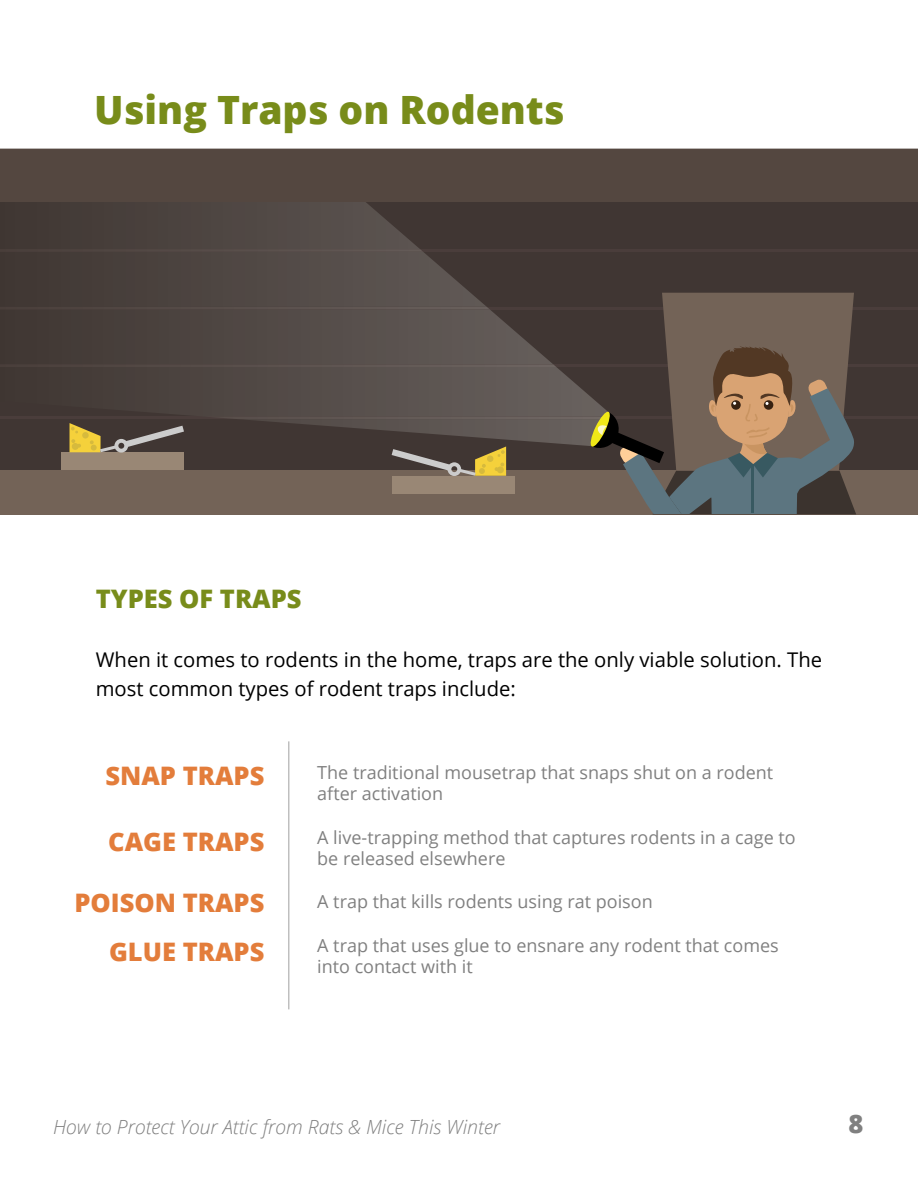
<style>
.page{position:relative;width:918px;height:1188px;background:#fff}
.page>*{position:absolute;margin:0;border:0;box-sizing:border-box;transform-origin:0 0}
.t1{font:800 39px "Open Sans";color:#788c1a}
.t2{font:800 25.5px "Open Sans";color:#e37d3b}
.t3{font:800 25.5px "Open Sans";color:#788c1a}
.t4{font:800 25.5px "Open Sans";color:#808080}
.t5{font:20.25px/28.5px "Open Sans";color:#000}
.t6{font:italic 300 19.5px "Open Sans";color:#808080}
.t7{font:18px/21.6px "Open Sans";color:#808080}
</style>
<div class="page">
<hr style="left:288px;top:741px;width:2px;height:268px;background:#808080">
<div style="left:0;top:202px;width:918px;height:312px;background:#403633"></div>
<hr style="left:0;top:249px;width:918px;height:3px;background:#4a3d3b">
<div style="left:0;top:470px;width:918px;height:44px;background:#736357"></div>
<hr style="left:0;top:417px;width:918px;height:2px;background:#4a3d3b">
<hr style="left:0;top:364px;width:918px;height:3px;background:#4a3d3b">
<hr style="left:0;top:307px;width:918px;height:2px;background:#4a3d3b">
<div style="left:0;top:149px;width:918px;height:53px;background:#544740"></div>
<img style="left:147px;top:202px;width:340px;height:105px">
<img style="left:135px;top:249px;width:288px;height:3px">
<img style="left:69px;top:309px;width:520px;height:137px">
<img style="left:204px;top:417px;width:385px;height:2px">
<img style="left:69px;top:364px;width:487px;height:3px">
<img style="left:135px;top:307px;width:354px;height:2px">
<svg style="left:589px;top:293px;width:267px;height:221px"></svg>
<div style="left:61px;top:452px;width:122px;height:18px;background:#998775"></div>
<svg style="left:70px;top:423px;width:114px;height:30px"></svg>
<div style="left:392px;top:476px;width:123px;height:18px;background:#998775"></div>
<svg style="left:392px;top:446px;width:114px;height:30px"></svg>
<h1 class="t1" style="left:94px;top:80px;width:472px">Using Traps on Rodents</h1>
<h2 class="t3" style="left:96px;top:579px;width:207px">TYPES OF TRAPS</h2>
<p class="t5" style="left:96px;top:645px;width:728px">When it comes to rodents in the home, traps are the only viable solution. The most common types of rodent traps include:</p>
<h2 class="t2" style="left:105px;top:756px;width:160px">SNAP TRAPS</h2>
<h2 class="t2" style="left:108px;top:822px;width:158px">CAGE TRAPS</h2>
<h2 class="t2" style="left:74px;top:884px;width:191px">POISON TRAPS</h2>
<h2 class="t2" style="left:109px;top:932px;width:157px">GLUE TRAPS</h2>
<p class="t7" style="left:317px;top:761px;width:458px">The traditional mousetrap that snaps shut on a rodent after activation</p>
<p class="t7" style="left:317px;top:826px;width:480px">A live-trapping method that captures rodents in a cage to be released elsewhere</p>
<p class="t7" style="left:317px;top:891px;width:337px">A trap that kills rodents using rat poison</p>
<p class="t7" style="left:317px;top:934px;width:463px">A trap that uses glue to ensnare any rodent that comes into contact with it</p>
<p class="t6" style="left:53px;top:1113px;width:448px">How to Protect Your Attic from Rats &amp; Mice This Winter</p>
<h2 class="t4" style="left:848px;top:1105px;width:16px">8</h2>
</div>
